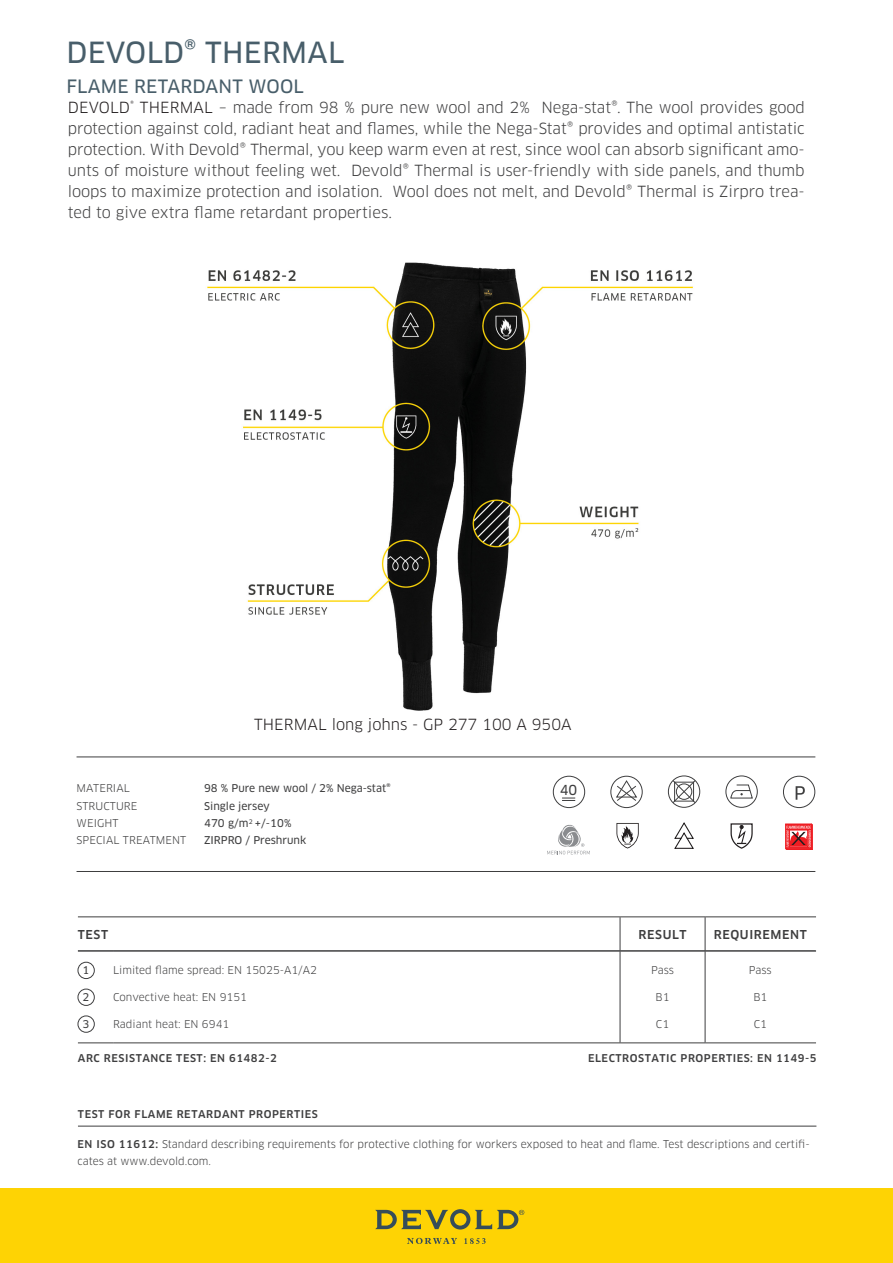
<style>
.page{position:relative;width:893px;height:1263px;background:#fff}
.page>*{position:absolute;margin:0;border:0;box-sizing:border-box;transform-origin:0 0}
.OVER_hvit{font:28.5px "Clan OT News";letter-spacing:.01em;color:#485e6a}
.OVER_hvit-2{font:18px "Clan OT News";letter-spacing:.01em;color:#485e6a}
.t1{font:15px/21px "Clan OT";color:#3e3e3f;text-align:justify}
.t2{font:15px "Clan OT";color:#231f20}
.t3{font:13.5px "Clan OT News";color:#3e3e3f}
.Produkt_txt{font:500 12px "Clan OT";letter-spacing:.05em;color:#3e3e3f}
.Produkt_txt-2{font:10.5px/17.2px "Clan OT";color:#3e3e3f}
.Produkt_txt-3{font:500 10.5px "Clan OT";letter-spacing:.05em;color:#3e3e3f}
.t4{font:10.5px "Clan OT News";color:#3e3e3f}
.s1{color:#231f20}
.s2{font-weight:500}
</style>
<div class="page">
<div style="left:0;top:1188px;width:893px;height:75px;background:#fed304"></div>
<svg style="left:375px;top:1209px;width:149px;height:20px"></svg>
<svg style="left:407px;top:1238px;width:50px;height:6px"></svg>
<svg style="left:464px;top:1238px;width:22px;height:6px"></svg>
<hr style="left:77px;top:871px;width:738px;height:1px;background:#3e3e3f">
<hr style="left:77px;top:756px;width:738px;height:1px;background:#3e3e3f">
<div style="left:610px;top:776px;width:33px;height:32px;border:1px solid #3e3e3f;border-radius:50%"></div>
<svg style="left:615px;top:779px;width:22px;height:22px"></svg>
<div style="left:783px;top:776px;width:32px;height:32px;border:1px solid #3e3e3f;border-radius:50%"></div>
<svg style="left:796px;top:786px;width:9px;height:14px"></svg>
<div style="left:725px;top:775px;width:33px;height:33px;border:1px solid #3e3e3f;border-radius:50%"></div>
<svg style="left:730px;top:784px;width:23px;height:15px"></svg>
<div style="left:553px;top:776px;width:32px;height:32px;border:1px solid #3e3e3f;border-radius:50%"></div>
<svg style="left:562px;top:798px;width:13px;height:3px"></svg>
<div style="left:668px;top:775px;width:32px;height:33px;border:1px solid #3e3e3f;border-radius:50%"></div>
<svg style="left:672px;top:779px;width:24px;height:25px"></svg>
<svg style="left:616px;top:823px;width:23px;height:25px"></svg>
<svg style="left:674px;top:822px;width:20px;height:27px"></svg>
<svg style="left:785px;top:824px;width:28px;height:26px"></svg>
<hr style="left:620px;top:951px;width:1px;height:91px;background:#3e3e3f">
<hr style="left:78px;top:1042px;width:35px;height:1px;background:#3e3e3f">
<hr style="left:113px;top:1042px;width:507px;height:1px;background:#3e3e3f">
<hr style="left:620px;top:1042px;width:85px;height:1px;background:#3e3e3f">
<hr style="left:705px;top:951px;width:1px;height:91px;background:#3e3e3f">
<hr style="left:705px;top:1042px;width:111px;height:1px;background:#3e3e3f">
<hr style="left:705px;top:916px;width:111px;height:1px;background:#3e3e3f">
<hr style="left:705px;top:917px;width:1px;height:33px;background:#3e3e3f">
<hr style="left:705px;top:950px;width:111px;height:1px;background:#3e3e3f">
<hr style="left:78px;top:916px;width:542px;height:1px;background:#3e3e3f">
<hr style="left:78px;top:950px;width:542px;height:1px;background:#3e3e3f">
<hr style="left:620px;top:916px;width:85px;height:1px;background:#3e3e3f">
<hr style="left:620px;top:917px;width:1px;height:33px;background:#3e3e3f">
<hr style="left:620px;top:950px;width:85px;height:1px;background:#3e3e3f">
<div style="left:78px;top:962px;width:17px;height:17px;border:1px solid #3e3e3f;border-radius:50%"></div>
<div style="left:78px;top:989px;width:17px;height:17px;border:1px solid #3e3e3f;border-radius:50%"></div>
<div style="left:78px;top:1015px;width:17px;height:18px;border:1px solid #3e3e3f;border-radius:50%"></div>
<hr style="left:78px;top:1126px;width:738px;height:1px;background:#3e3e3f">
<svg style="left:730px;top:823px;width:23px;height:26px"></svg>
<svg style="left:547px;top:825px;width:43px;height:29px"></svg>
<img style="left:207px;top:262px;width:486px;height:449px">
<p class="OVER_hvit" style="left:66px;top:35px;width:279px">DEVOLD® THERMAL</p>
<p class="OVER_hvit-2" style="left:66px;top:76px;width:239px">FLAME RETARDANT WOOL</p>
<p class="t1" style="left:68px;top:97px;width:738px"><span class="s1">DEVOLD</span><sup>®</sup> <span class="s1">THERMAL</span> – made from 98 % pure new wool and 2% Nega-stat®. The wool provides good protection against cold, radiant heat and flames, while the Nega-Stat® provides and optimal antistatic protection. With Devold® Thermal, you keep warm even at rest, since wool can absorb significant amo&shy;unts of moisture without feeling wet. Devold® Thermal is user-friendly with side panels, and thumb loops to maximize protection and isolation. Wool does not melt, and Devold® Thermal is Zirpro trea&shy;ted to give extra flame retardant properties.</p>
<p class="t2" style="left:254px;top:716px;width:319px">THERMAL long johns - GP 277 100 A 950A</p>
<p class="Produkt_txt-2" style="left:77px;top:780px;width:55px">MATERIAL</p>
<p class="t4" style="left:204px;top:782px;width:188px">98 % Pure new wool / 2% Nega-stat®</p>
<p class="Produkt_txt-2" style="left:77px;top:797px;width:62px">STRUCTURE</p>
<p class="t4" style="left:204px;top:800px;width:67px">Single jersey</p>
<p class="Produkt_txt-2" style="left:77px;top:814px;width:44px">WEIGHT</p>
<p class="t4" style="left:204px;top:817px;width:89px">470 g/m<sup>2</sup> +/-10%</p>
<p class="Produkt_txt-2" style="left:77px;top:832px;width:111px">SPECIAL TREATMENT</p>
<p class="t4" style="left:204px;top:834px;width:104px">ZIRPRO / Preshrunk</p>
<p class="t3" style="left:560px;top:782px;width:19px">40</p>
<p class="Produkt_txt" style="left:78px;top:927px;width:32px">TEST</p>
<p class="Produkt_txt" style="left:638px;top:927px;width:50px">RESULT</p>
<p class="Produkt_txt" style="left:714px;top:927px;width:95px">REQUIREMENT</p>
<p class="t4" style="left:82px;top:964px;width:8px">1</p>
<p class="t4" style="left:83px;top:991px;width:8px">2</p>
<p class="t4" style="left:82px;top:1018px;width:8px">3</p>
<p class="Produkt_txt-3" style="left:78px;top:1052px;width:201px">ARC RESISTANCE TEST: EN 61482-2</p>
<p class="Produkt_txt-2" style="left:113px;top:961px;width:205px">Limited flame spread: EN 15025-A1/A2</p>
<p class="Produkt_txt-2" style="left:113px;top:988px;width:135px">Convective heat: EN 9151</p>
<p class="Produkt_txt-2" style="left:113px;top:1015px;width:118px">Radiant heat: EN 6941</p>
<p class="Produkt_txt-2" style="left:651px;top:961px;width:24px">Pass</p>
<p class="Produkt_txt-2" style="left:655px;top:988px;width:16px">B1</p>
<p class="Produkt_txt-2" style="left:656px;top:1015px;width:15px">C1</p>
<p class="Produkt_txt-2" style="left:749px;top:961px;width:24px">Pass</p>
<p class="Produkt_txt-2" style="left:753px;top:988px;width:16px">B1</p>
<p class="Produkt_txt-2" style="left:754px;top:1015px;width:15px">C1</p>
<p class="Produkt_txt-3" style="left:588px;top:1052px;width:230px">ELECTROSTATIC PROPERTIES: EN 1149-5</p>
<p class="Produkt_txt-3" style="left:78px;top:1108px;width:241px">TEST FOR FLAME RETARDANT PROPERTIES</p>
<p class="Produkt_txt-2" style="left:78px;top:1135px;width:734px"><span class="s2">EN ISO 11612:</span> Standard describing requirements for protective clothing for workers exposed to heat and flame. Test descriptions and certifi&shy;cates at www.devold.com.</p>
</div>
